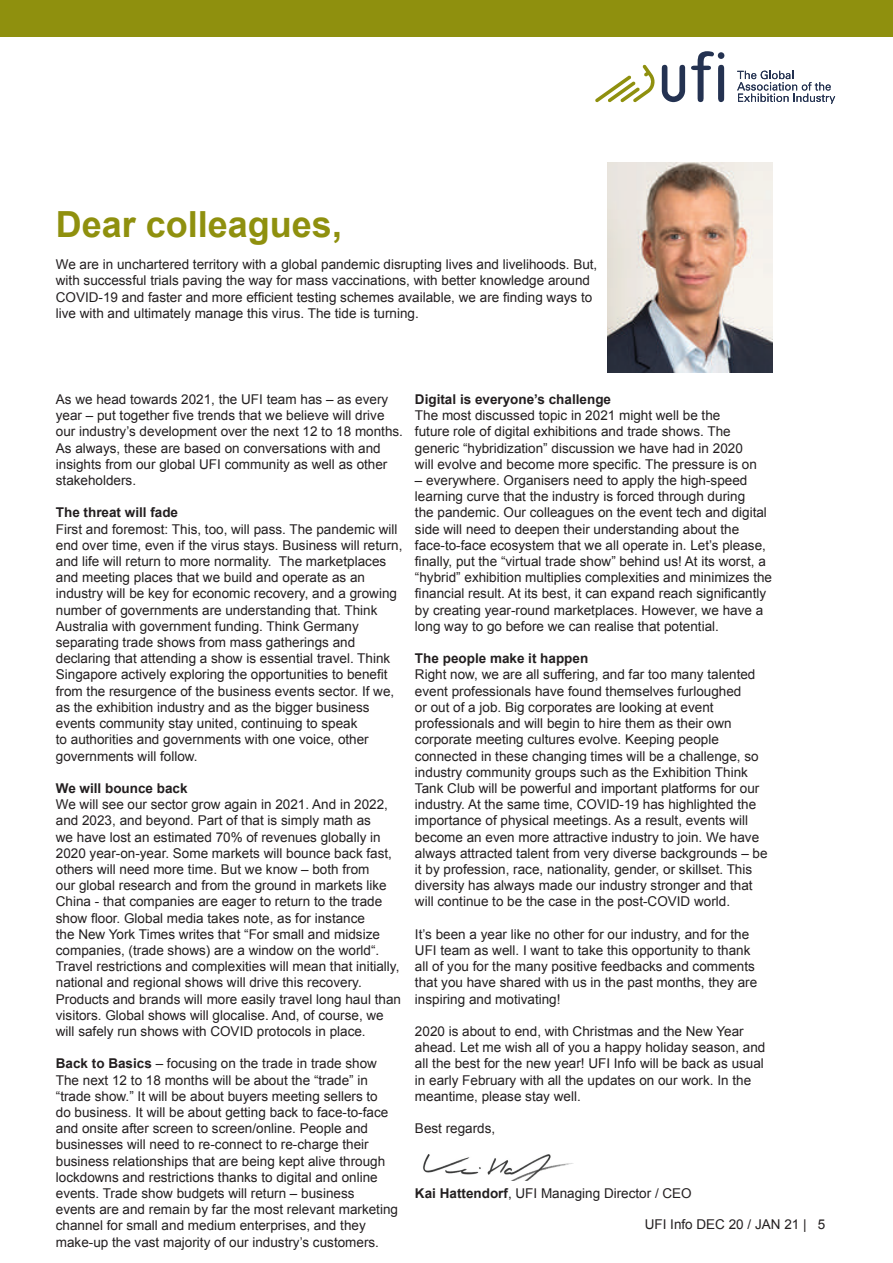
<style>
.page{position:relative;width:893px;height:1263px;background:#fff}
.page>*{position:absolute;margin:0;border:0;box-sizing:border-box;transform-origin:0 0}
.t1{font:700 36px "Arial";color:#8f900e}
.t2{font:13.5px/16.2px "Arial";color:#231f20}
.t3{font:700 13.5px "Arial";color:#231f20}
.s1{font-weight:700}
</style>
<div class="page">
<div style="left:0;top:0;width:893px;height:36px;background:#8f900e"></div>
<svg style="left:595px;top:65px;width:60px;height:37px"></svg>
<svg style="left:691px;top:51px;width:33px;height:51px"></svg>
<svg style="left:662px;top:65px;width:23px;height:37px"></svg>
<svg style="left:737px;top:71px;width:98px;height:33px"></svg>
<img style="left:423px;top:1154px;width:151px;height:27px">
<img style="left:607px;top:162px;width:165px;height:211px">
<h1 class="t1" style="left:56px;top:200px;width:288px">Dear colleagues,</h1>
<p class="t2" style="left:56px;top:256px;width:543px">We are in unchartered territory with a global pandemic disrupting lives and livelihoods. But, with successful trials paving the way for mass vaccinations, with better knowledge around COVID-19 and faster and more efficient testing schemes available, we are finding ways to live with and ultimately manage this virus. The tide is turning.</p>
<p class="t2" style="left:56px;top:391px;width:349px">As we head towards 2021, the UFI team has – as every year – put together five trends that we believe will drive our industry’s development over the next 12 to 18 months.<br>As always, these are based on conversations with and insights from our global UFI community as well as other stakeholders.</p>
<p class="t3" style="left:56px;top:504px;width:124px">The threat will fade</p>
<p class="t2" style="left:56px;top:521px;width:348px">First and foremost: This, too, will pass. The pandemic will end over time, even if the virus stays. Business will return, and life will return to more normality. The marketplaces and meeting places that we build and operate as an industry will be key for economic recovery, and a growing number of governments are understanding that. Think Australia with government funding. Think Germany separating trade shows from mass gatherings and declaring that attending a show is essential travel. Think Singapore actively exploring the opportunities to benefit from the resurgence of the business events sector. If we, as the exhibition industry and as the bigger business events community stay united, continuing to speak<br>to authorities and governments with one voice, other governments will follow.</p>
<p class="t3" style="left:56px;top:779px;width:133px">We will bounce back</p>
<p class="t2" style="left:56px;top:796px;width:347px">We will see our sector grow again in 2021. And in 2022, and 2023, and beyond. Part of that is simply math as<br>we have lost an estimated 70% of revenues globally in 2020 year-on-year. Some markets will bounce back fast, others will need more time. But we know – both from<br>our global research and from the ground in markets like China - that companies are eager to return to the trade show floor. Global media takes note, as for instance<br>the New York Times writes that “For small and midsize companies, (trade shows) are a window on the world“.<br>Travel restrictions and complexities will mean that initially, national and regional shows will drive this recovery.<br>Products and brands will more easily travel long haul than visitors. Global shows will glocalise. And, of course, we will safely run shows with COVID protocols in place.</p>
<p class="t2" style="left:56px;top:1056px;width:344px"><span class="s1">Back to Basics</span> – focusing on the trade in trade show The next 12 to 18 months will be about the “trade” in “trade show.” It will be about buyers meeting sellers to<br>do business. It will be about getting back to face-to-face and onsite after screen to screen/online. People and businesses will need to re-connect to re-charge their business relationships that are being kept alive through lockdowns and restrictions thanks to digital and online events. Trade show budgets will return – business<br>events are and remain by far the most relevant marketing channel for small and medium enterprises, and they make-up the vast majority of our industry’s customers.</p>
<p class="t3" style="left:415px;top:390px;width:198px">Digital is everyone’s challenge</p>
<p class="t2" style="left:415px;top:408px;width:343px">The most discussed topic in 2021 might well be the future role of digital exhibitions and trade shows. The generic “hybridization” discussion we have had in 2020 will evolve and become more specific. The pressure is on</p>
<p class="t2" style="left:415px;top:472px;width:359px">– everywhere. Organisers need to apply the high-speed learning curve that the industry is forced through during<br>the pandemic. Our colleagues on the event tech and digital side will need to deepen their understanding about the face-to-face ecosystem that we all operate in. Let’s please, finally, put the “virtual trade show” behind us! At its worst, a “hybrid” exhibition multiplies complexities and minimizes the financial result. At its best, it can expand reach significantly by creating year-round marketplaces. However, we have a long way to go before we can realise that potential.</p>
<p class="t3" style="left:415px;top:649px;width:175px">The people make it happen</p>
<p class="t2" style="left:415px;top:667px;width:354px">Right now, we are all suffering, and far too many talented event professionals have found themselves furloughed<br>or out of a job. Big corporates are looking at event professionals and will begin to hire them as their own corporate meeting cultures evolve. Keeping people connected in these changing times will be a challenge, so industry community groups such as the Exhibition Think Tank Club will be powerful and important platforms for our industry. At the same time, COVID-19 has highlighted the importance of physical meetings. As a result, events will become an even more attractive industry to join. We have always attracted talent from very diverse backgrounds – be it by profession, race, nationality, gender, or skillset. This diversity has always made our industry stronger and that will continue to be the case in the post-COVID world.</p>
<p class="t2" style="left:415px;top:926px;width:344px">It’s been a year like no other for our industry, and for the UFI team as well. I want to take this opportunity to thank all of you for the many positive feedbacks and comments that you have shared with us in the past months, they are inspiring and motivating!</p>
<p class="t2" style="left:415px;top:1023px;width:352px">2020 is about to end, with Christmas and the New Year ahead. Let me wish all of you a happy holiday season, and all the best for the new year! UFI Info will be back as usual in early February with all the updates on our work. In the meantime, please stay well.</p>
<p class="t2" style="left:415px;top:1120px;width:82px">Best regards,</p>
<p class="t2" style="left:415px;top:1185px;width:278px"><span class="s1">Kai Hattendorf</span>, UFI Managing Director / CEO</p>
<p class="t2" style="left:645px;top:1217px;width:182px">UFI Info DEC 20 / JAN 21 | 5</p>
</div>
